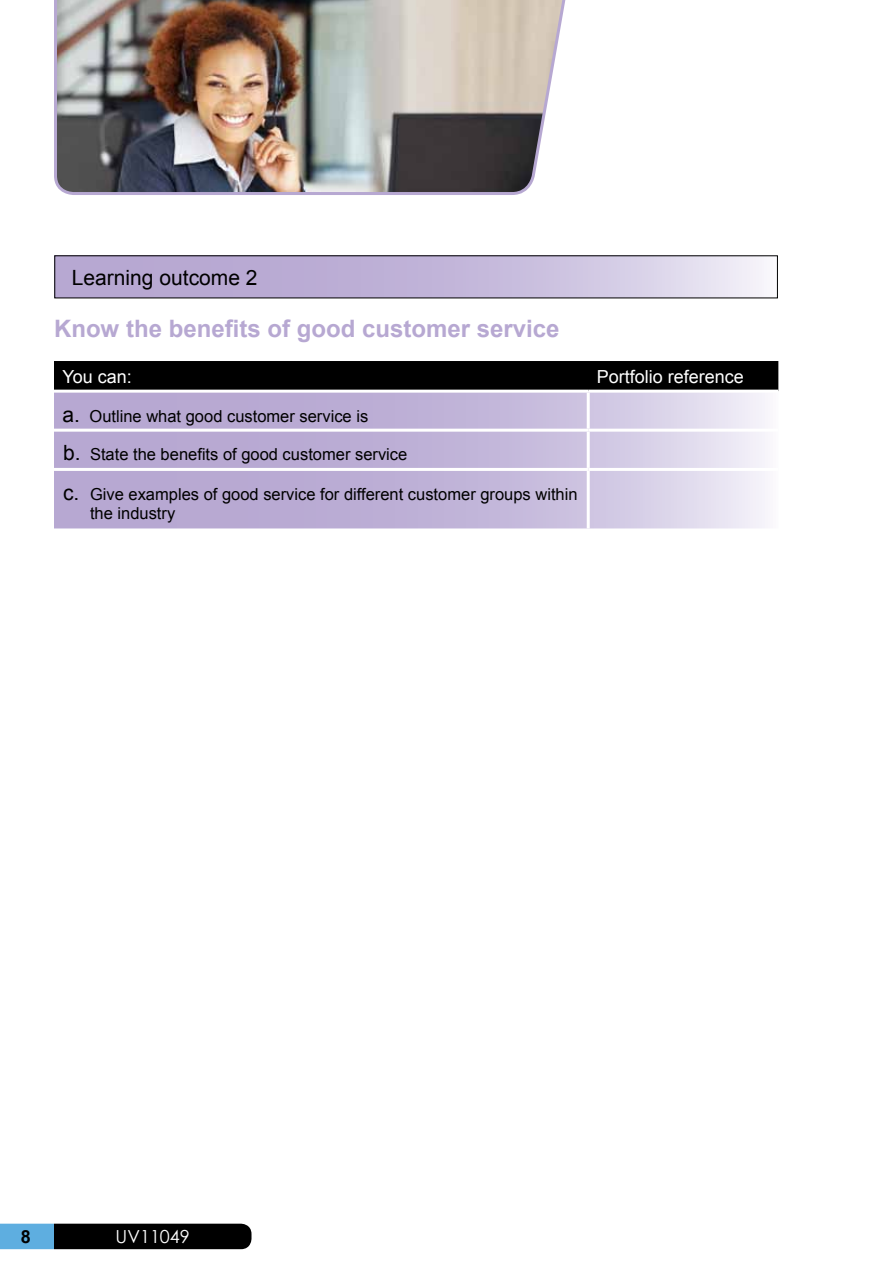
<style>
.page{position:relative;width:893px;height:1263px;background:#fff}
.page>*{position:absolute;margin:0;border:0;box-sizing:border-box;transform-origin:0 0}
.t1{font:700 24px "Arial";color:#b7a8d2}
.t2{font:21px "Arial";color:#000}
.t3{font:18px "Arial";color:#fff}
.t4{font:18px "Century Gothic";color:#fff}
.t5{font:700 18px "Arial";color:#000}
.t6{font:16.5px/19.8px "Arial";color:#000}
.s1{font-size:21px}
</style>
<div class="page">
<img style="left:54px;top:0;width:512px;height:195px">
<svg style="left:0;top:1224px;width:251px;height:25px;background:#152631"></svg>
<div style="left:54px;top:361px;width:724px;height:29px;background:#000"></div>
<svg style="left:54px;top:393px;width:711px;height:135px;background:#c5b9db"></svg>
<hr style="left:587px;top:393px;width:3px;height:36px;background:#fff">
<hr style="left:588px;top:429px;width:190px;height:3px;background:#fff">
<hr style="left:587px;top:432px;width:3px;height:36px;background:#fff">
<hr style="left:588px;top:468px;width:190px;height:3px;background:#fff">
<hr style="left:587px;top:471px;width:3px;height:57px;background:#fff">
<hr style="left:54px;top:429px;width:534px;height:3px;background:#fff">
<hr style="left:54px;top:468px;width:534px;height:3px;background:#fff">
<svg style="left:57px;top:258px;width:707px;height:38px;background:#c6bbdc"></svg>
<p class="t2" style="left:72px;top:263px;width:187px">Learning outcome 2</p>
<h1 class="t1" style="left:54px;top:313px;width:507px">Know the benefits of good customer service</h1>
<p class="t3" style="left:63px;top:364px;width:71px">You can:</p>
<p class="t3" style="left:597px;top:364px;width:149px">Portfolio reference</p>
<p class="t6" style="left:63px;top:406px;width:307px"><span class="s1">a.</span> Outline what good customer service is</p>
<p class="t6" style="left:63px;top:445px;width:346px"><span class="s1">b.</span> State the benefits of good customer service</p>
<p class="t6" style="left:90px;top:484px;width:489px;text-indent:-27px"><span class="s1">c.</span> Give examples of good service for different customer groups within the industry</p>
<p class="t5" style="left:21px;top:1225px;width:12px">8</p>
<p class="t4" style="left:116px;top:1223px;width:76px">UV11049</p>
</div>
